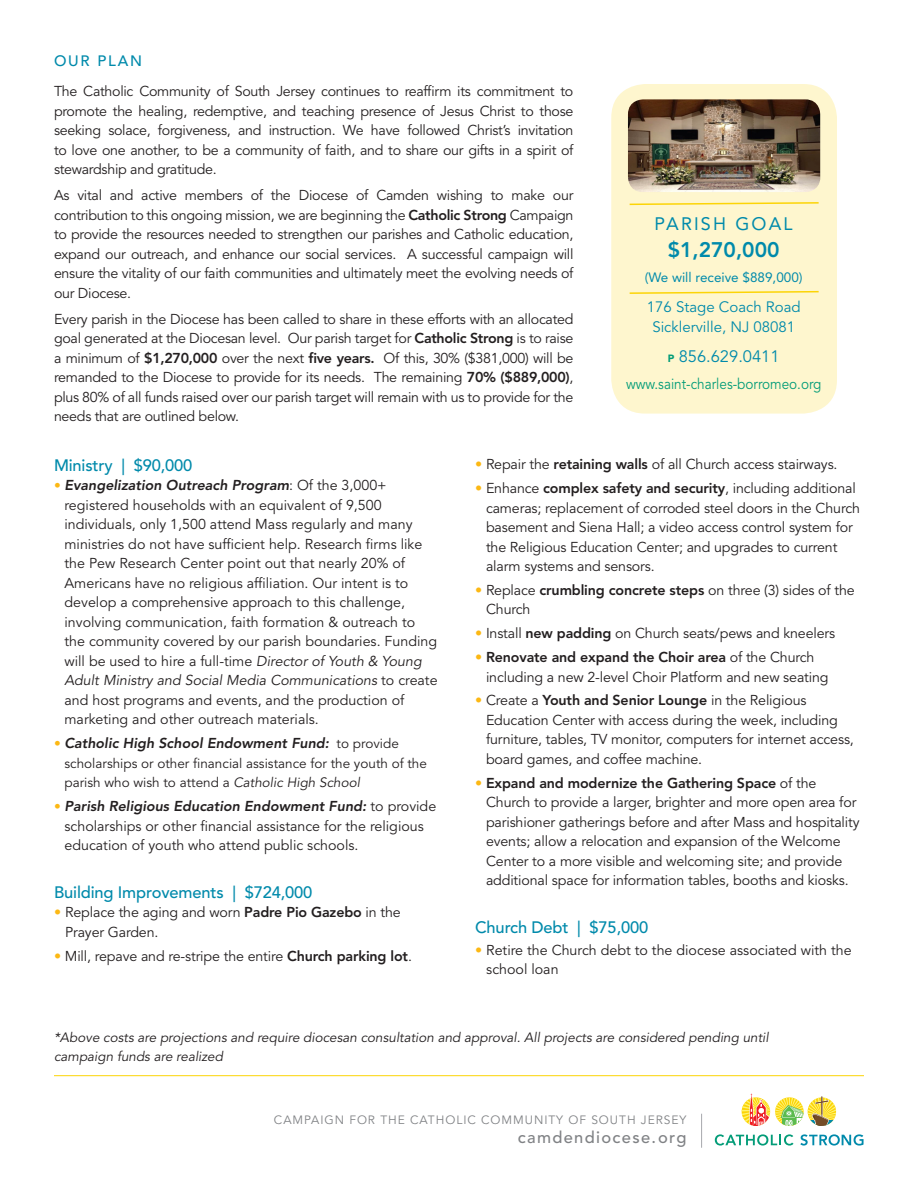
<style>
.page{position:relative;width:918px;height:1188px;background:#fff}
.page>*{position:absolute;margin:0;border:0;box-sizing:border-box;transform-origin:0 0}
.t1{font:800 21px "Avenir LT Std";color:#008aab}
.t2{font:18px "Avenir LT Std";letter-spacing:.12em;color:#008aab}
.t3{font:500 16.5px "Avenir LT Std";letter-spacing:-.01em;color:#008aab}
.t4{font:500 16.5px "Avenir LT Std";letter-spacing:.08em;color:#808285}
.t5{font:16.5px "Avenir LT Std";color:#008aab}
.t6{font:15px/19.5px "Avenir LT Std";color:#008aab;text-align:center}
.t7{font:15px "Avenir LT Std";color:#039c78;scale:.9 1}
.t8{font:500 15px "Avenir LT Std";letter-spacing:.12em;color:#008aab}
.t9{font:14.25px/19.5px "Avenir LT Std";letter-spacing:-.01em;color:#231f20}
.t10{font:italic 800 14.25px "Avenir LT Std";color:#231f20}
.t11{font:italic 13.5px/19.5px "Avenir LT Std";color:#231f20}
.t12{font:13.5px/19.5px "Avenir LT Std";color:#231f20}
.t13{font:13.5px "Avenir LT Std";color:#008aab}
.t14{font:12px "Avenir LT Std";letter-spacing:.08em;color:#808285}
.s1{font-weight:800}
.s2{font-weight:900;font-size:10.5px;color:#039c78}
.s3{font-size:13.5px;color:#fcb814}
.s4{font-weight:800;font-style:italic}
.s5{font-style:italic}
.s6{font-weight:400;font-style:normal;font-size:13.5px;color:#fcb814}
.s7{font-weight:400;font-style:normal;font-size:13.5px}
.s8{color:#fcb814}
</style>
<div class="page">
<svg style="left:715px;top:1134px;width:79px;height:12px"></svg>
<svg style="left:800px;top:1134px;width:64px;height:12px"></svg>
<svg style="left:742px;top:1094px;width:94px;height:32px"></svg>
<hr style="left:701px;top:1114px;width:1px;height:34px;background:#a8a9ad">
<hr style="left:54px;top:1075px;width:810px;height:1px;background:#fcd406">
<div style="left:611px;top:84px;width:226px;height:330px;background:#fef6ce;border-radius:34px"></div>
<svg style="left:629px;top:202px;width:190px;height:4px"></svg>
<svg style="left:629px;top:290px;width:190px;height:4px"></svg>
<img style="left:628px;top:99px;width:192px;height:93px">
<p class="t8" style="left:54px;top:52px;width:90px">OUR PLAN</p>
<p class="t9" style="left:54px;top:82px;width:521px;text-align:justify">The Catholic Community of South Jersey continues to reaffirm its commitment to promote the healing, redemptive, and teaching presence of Jesus Christ to those seeking solace, forgiveness, and instruction. We have followed Christ’s invitation to love one another, to be a community of faith, and to share our gifts in a spirit of stewardship and gratitude.</p>
<p class="t9" style="left:54px;top:186px;width:521px;text-align:justify">As vital and active members of the Diocese of Camden wishing to make our contribution to this ongoing mission, we are beginning the <span class="s1">Catholic Strong</span> Campaign to provide the resources needed to strengthen our parishes and Catholic education, expand our outreach, and enhance our social services. A successful campaign will ensure the vitality of our faith communities and ultimately meet the evolving needs of our Diocese.</p>
<p class="t9" style="left:54px;top:309px;width:521px;text-align:justify">Every parish in the Diocese has been called to share in these efforts with an allocated goal generated at the Diocesan level. Our parish target for <span class="s1">Catholic Strong</span> is to raise a minimum of <span class="s1">$1,270,000</span> over the next <span class="s1">five years.</span> Of this, 30% ($381,000) will be remanded to the Diocese to provide for its needs. The remaining <span class="s1">70% ($889,000)</span>, plus 80% of all funds raised over our parish target will remain with us to provide for the needs that are outlined below.</p>
<p class="t6" style="left:647px;top:298px;width:155px">176 Stage Coach Road<br>Sicklerville, NJ 08081</p>
<p class="t2" style="left:655px;top:213px;width:139px">PARISH GOAL</p>
<p class="t1" style="left:668px;top:238px;width:113px">$1,270,000</p>
<p class="t13" style="left:645px;top:269px;width:159px">(We will receive $889,000)</p>
<p class="t5" style="left:668px;top:347px;width:113px"><span class="s2">P</span> 856.629.0411</p>
<p class="t7" style="left:626px;top:375px;width:219px">www.saint-charles-borromeo.org</p>
<p class="t3" style="left:54px;top:456px;width:140px">Ministry | $90,000</p>
<p class="t9" style="left:65px;top:476px;width:375px;text-indent:-11px"><span class="s3">•</span> <span class="s4">Evangelization Outreach Program</span>: Of the 3,000+ registered households with an equivalent of 9,500 individuals, only 1,500 attend Mass regularly and many ministries do not have sufficient help. Research firms like the Pew Research Center point out that nearly 20% of Americans have no religious affiliation. Our intent is to develop a comprehensive approach to this challenge, involving communication, faith formation &amp; outreach to the community covered by our parish boundaries. Funding will be used to hire a full-time <span class="s5">Director of Youth &amp; Young Adult Ministry and Social Media Communications</span> to create and host programs and events, and the production of marketing and other outreach materials.</p>
<p class="t10" style="left:54px;top:735px;width:346px"><span class="s6">•</span> Catholic High School Endowment Fund: <span class="s7">to provide</span></p>
<p class="t12" style="left:65px;top:754px;width:364px">scholarships or other financial assistance for the youth of the parish who wish to attend a <span class="s5">Catholic High School</span></p>
<p class="t9" style="left:65px;top:797px;width:373px;text-indent:-11px"><span class="s3">•</span> <span class="s4">Parish Religious Education Endowment Fund:</span> to provide scholarships or other financial assistance for the religious education of youth who attend public schools.</p>
<p class="t3" style="left:54px;top:883px;width:260px">Building Improvements | $724,000</p>
<p class="t9" style="left:65px;top:903px;width:337px;text-indent:-11px"><span class="s8">•</span> Replace the aging and worn <span class="s1">Padre Pio Gazebo</span> in the<br>Prayer Garden.</p>
<p class="t9" style="left:54px;top:946px;width:359px"><span class="s8">•</span> Mill, repave and re-stripe the entire <span class="s1">Church parking lot</span>.</p>
<p class="t9" style="left:475px;top:455px;width:364px"><span class="s8">•</span> Repair the <span class="s1">retaining walls</span> of all Church access stairways.</p>
<p class="t9" style="left:486px;top:479px;width:376px;text-indent:-11px"><span class="s8">•</span> Enhance <span class="s1">complex safety and security</span>, including additional cameras; replacement of corroded steel doors in the Church basement and Siena Hall; a video access control system for the Religious Education Center; and upgrades to current alarm systems and sensors.</p>
<p class="t9" style="left:486px;top:581px;width:370px;text-indent:-11px"><span class="s8">•</span> Replace <span class="s1">crumbling concrete steps</span> on three (3) sides of the<br>Church</p>
<p class="t9" style="left:475px;top:624px;width:362px"><span class="s8">•</span> Install <span class="s1">new padding</span> on Church seats/pews and kneelers</p>
<p class="t9" style="left:486px;top:648px;width:344px;text-indent:-11px"><span class="s8">•</span> <span class="s1">Renovate and expand the Choir area</span> of the Church including a new 2-level Choir Platform and new seating</p>
<p class="t9" style="left:486px;top:691px;width:369px;text-indent:-11px"><span class="s8">•</span> Create a <span class="s1">Youth and Senior Lounge</span> in the Religious Education Center with access during the week, including furniture, tables, TV monitor, computers for internet access, board games, and coffee machine.</p>
<p class="t9" style="left:486px;top:773px;width:375px;text-indent:-11px"><span class="s8">•</span> <span class="s1">Expand and modernize the Gathering Space</span> of the Church to provide a larger, brighter and more open area for parishioner gatherings before and after Mass and hospitality events; allow a relocation and expansion of the Welcome Center to a more visible and welcoming site; and provide additional space for information tables, booths and kiosks.</p>
<p class="t3" style="left:475px;top:918px;width:175px">Church Debt | $75,000</p>
<p class="t9" style="left:486px;top:940px;width:367px;text-indent:-11px"><span class="s8">•</span> Retire the Church debt to the diocese associated with the school loan</p>
<p class="t11" style="left:54px;top:1028px;width:716px">*Above costs are projections and require diocesan consultation and approval. All projects are considered pending until campaign funds are realized</p>
<p class="t14" style="left:274px;top:1113px;width:414px">CAMPAIGN FOR THE CATHOLIC COMMUNITY OF SOUTH JERSEY</p>
<p class="t4" style="left:518px;top:1128px;width:170px">camdendiocese.org</p>
</div>
